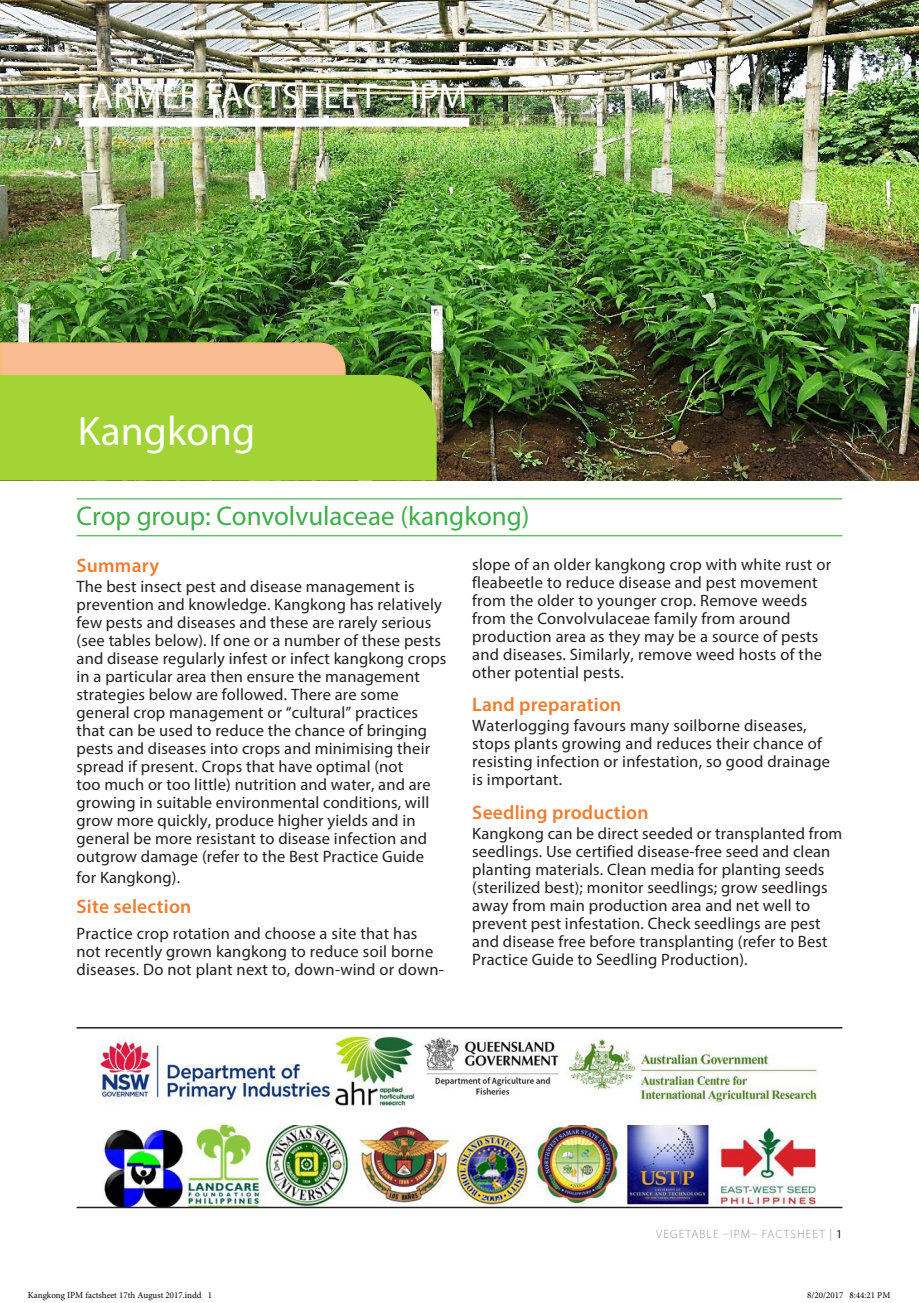
<style>
.page{position:relative;width:919px;height:1303px;background:#fff}
.page>*{position:absolute;margin:0;border:0;box-sizing:border-box;transform-origin:0 0}
.t1{font:41.4px "Myriad Pro";color:#fff}
.t2{font:36px "Myriad Pro";color:#fff}
.t3{font:27px "Myriad Pro";color:#40ae49}
.heading2{font:600 19.5px "Myriad Pro";letter-spacing:.01em;color:#f07d32}
.text_11_MPro{font:600 19.5px "Myriad Pro";letter-spacing:.01em;color:#f07d32}
.text_11_MPro-2{font:16.5px/18px "Myriad Pro";letter-spacing:.01em;color:#231f20}
.t4{font:300 12px "Myriad Pro";letter-spacing:.09em;color:#939598}
.t5{font:9px "Minion Pro";color:#000}
.s1{font-weight:400;color:#231f20}
</style>
<div class="page">
<img style="left:102px;top:1125px;width:714px;height:81px">
<img style="left:98px;top:1036px;width:720px;height:70px">
<hr style="left:77px;top:1027px;width:765px;height:1px;background:#231f20">
<hr style="left:77px;top:1206px;width:765px;height:2px;background:#231f20">
<img style="left:0;top:0;width:918px;height:480px">
<div style="left:79px;top:118px;width:390px;height:9px;background:#fff"></div>
<hr style="left:77px;top:498px;width:765px;height:1px;background:#40ae49">
<hr style="left:77px;top:535px;width:765px;height:1px;background:#40ae49">
<svg style="left:0;top:342px;width:436px;height:138px;background:#abc944"></svg>
<p class="t2" style="left:77px;top:74px;width:392px">FARMER FACTSHEET – IPM</p>
<p class="t1" style="left:78px;top:405px;width:179px">Kangkong</p>
<p class="t3" style="left:77px;top:499px;width:454px">Crop group: Convolvulaceae (kangkong)</p>
<p class="heading2" style="left:77px;top:553px;width:84px">Summary</p>
<p class="text_11_MPro-2" style="left:77px;top:577px;width:371px">The best insect pest and disease management is prevention and knowledge. Kangkong has relatively few pests and diseases and these are rarely serious (see tables below). If one or a number of these pests and disease regularly infest or infect kangkong crops in a particular area then ensure the management strategies below are followed. There are some general crop management or “cultural” practices that can be used to reduce the chance of bringing pests and diseases into crops and minimising their spread if present. Crops that have optimal (not<br>too much or too little) nutrition and water, and are growing in suitable environmental conditions, will grow more quickly, produce higher yields and in general be more resistant to disease infection and outgrow damage (refer to the Best Practice Guide</p>
<p class="text_11_MPro-2" style="left:77px;top:868px;width:105px">for Kangkong).</p>
<p class="text_11_MPro" style="left:77px;top:893px;width:116px">Site selection</p>
<p class="text_11_MPro-2" style="left:77px;top:924px;width:369px">Practice crop rotation and choose a site that has not recently grown kangkong to reduce soil borne diseases. Do not plant next to, down-wind or down-</p>
<p class="text_11_MPro-2" style="left:472px;top:555px;width:360px">slope of an older kangkong crop with white rust or fleabeetle to reduce disease and pest movement from the older to younger crop. Remove weeds from the Convolvulaceae family from around production area as they may be a source of pests and diseases. Similarly, remove weed hosts of the other potential pests.</p>
<p class="heading2" style="left:472px;top:692px;width:151px">Land preparation</p>
<p class="text_11_MPro-2" style="left:472px;top:716px;width:359px">Waterlogging favours many soilborne diseases, stops plants growing and reduces their chance of resisting infection or infestation, so good drainage is important.</p>
<p class="heading2" style="left:472px;top:800px;width:178px">Seedling production</p>
<p class="text_11_MPro-2" style="left:472px;top:824px;width:371px">Kangkong can be direct seeded or transplanted from seedlings. Use certified disease-free seed and clean planting materials. Clean media for planting seeds (sterilized best); monitor seedlings; grow seedlings away from main production area and net well to prevent pest infestation. Check seedlings are pest and disease free before transplanting (refer to Best Practice Guide to Seedling Production).</p>
<p class="t4" style="left:656px;top:1227px;width:188px">VEGETABLE –IPM– FACTSHEET | <span class="s1">1</span></p>
<p class="t5" style="left:28px;top:1289px;width:186px">Kangkong IPM factsheet 17th August 2017.indd 1</p>
<p class="t5" style="left:807px;top:1289px;width:85px">8/20/2017 8:44:21 PM</p>
</div>
